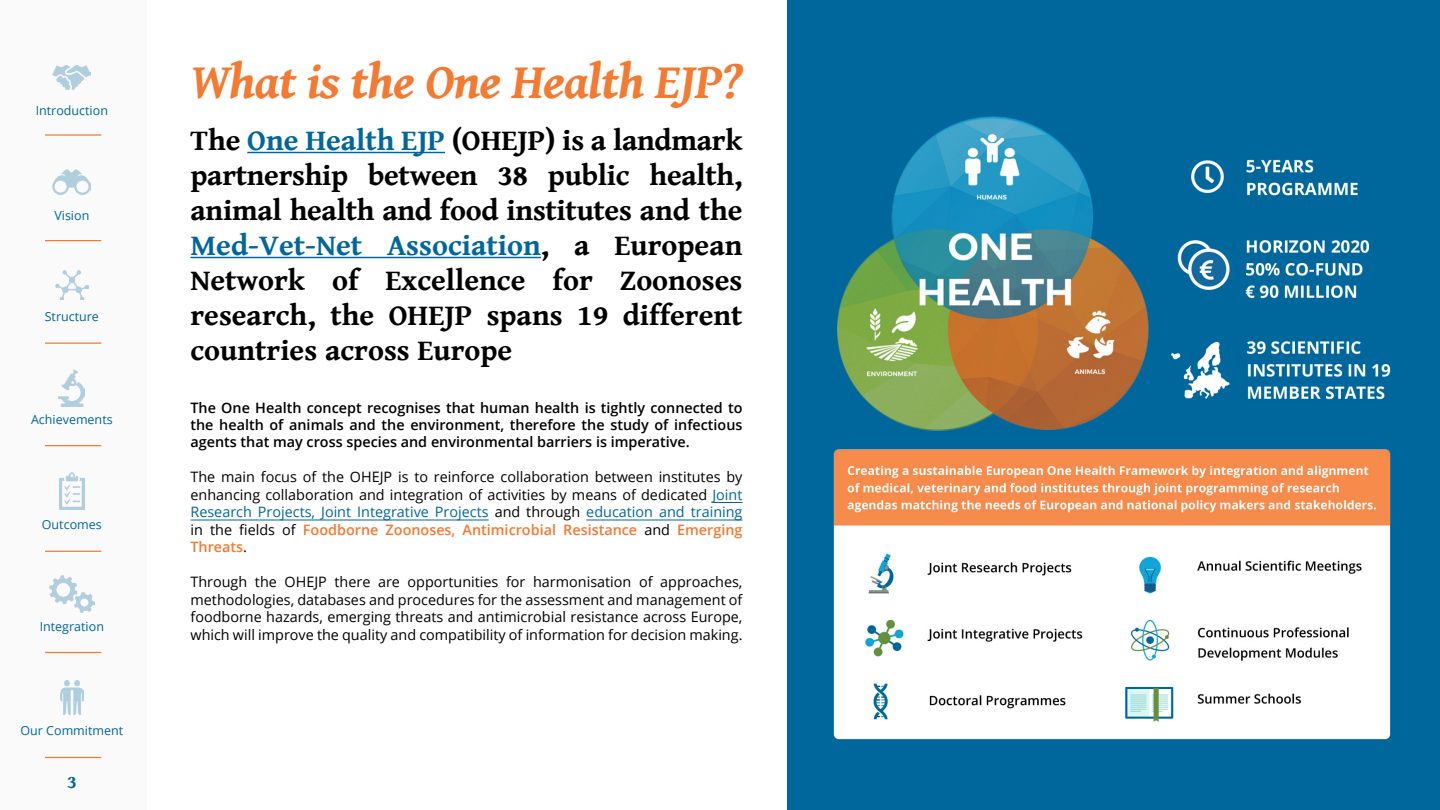
<style>
.page{position:relative;width:1440px;height:810px;background:#fff}
.page>*{position:absolute;margin:0;border:0;box-sizing:border-box;transform-origin:0 0}
.t1{font:italic 700 50px "Gentium Book Basic";letter-spacing:-.015em;color:#f47931}
.t2{font:700 30px/35px "Gentium Book Basic";color:#000;text-align:justify}
.t3{font:700 18.75px "Gentium Book Basic";color:#00679c}
.t4{font:14.38px/17.5px "Open Sans";color:#000;text-align:justify}
.t5{font:600 14.38px/17.5px "Open Sans";color:#000;text-align:justify}
.t6{font:12.5px "Open Sans";color:#00679c}
.s1{color:#00679c}
.s2{font-weight:600;color:#f47931}
</style>
<div class="page">
<div style="left:0;top:0;width:146px;height:810px;background:#fafafa"></div>
<img style="left:53px;top:65px;width:38px;height:24px">
<img style="left:53px;top:169px;width:38px;height:26px">
<img style="left:56px;top:270px;width:32px;height:30px">
<img style="left:59px;top:370px;width:26px;height:37px">
<img style="left:59px;top:473px;width:26px;height:37px">
<img style="left:50px;top:576px;width:44px;height:37px">
<img style="left:61px;top:680px;width:22px;height:35px">
<hr style="left:247px;top:152px;width:198px;height:1px;background:#00679c">
<hr style="left:190px;top:257px;width:351px;height:1px;background:#00679c">
<hr style="left:712px;top:502px;width:30px;height:1px;background:#00679c">
<hr style="left:190px;top:520px;width:299px;height:1px;background:#00679c">
<hr style="left:586px;top:520px;width:157px;height:1px;background:#00679c">
<div style="left:788px;top:0;width:652px;height:810px;background:#00679c"></div>
<img style="left:833px;top:116px;width:558px;height:624px">
<hr style="left:45px;top:134px;width:56px;height:2px;background:#f47931">
<hr style="left:45px;top:240px;width:56px;height:1px;background:#f47931">
<hr style="left:45px;top:342px;width:56px;height:2px;background:#f47931">
<hr style="left:45px;top:445px;width:56px;height:1px;background:#f47931">
<hr style="left:45px;top:551px;width:56px;height:1px;background:#f47931">
<hr style="left:45px;top:652px;width:56px;height:1px;background:#f47931">
<hr style="left:45px;top:757px;width:56px;height:1px;background:#f47931">
<p class="t6" style="left:36px;top:101px;width:74px">Introduction</p>
<p class="t6" style="left:54px;top:206px;width:36px">Vision</p>
<p class="t6" style="left:45px;top:308px;width:56px">Structure</p>
<p class="t6" style="left:31px;top:411px;width:83px">Achievements</p>
<p class="t6" style="left:42px;top:516px;width:61px">Outcomes</p>
<p class="t6" style="left:40px;top:618px;width:66px">Integration</p>
<p class="t6" style="left:21px;top:722px;width:104px">Our Commitment</p>
<h3 class="t3" style="left:67px;top:768px;width:11px">3</h3>
<h1 class="t1" style="left:190px;top:43px;width:554px">What is the One Health EJP?</h1>
<p class="t2" style="left:190px;top:122px;width:554px">The <span class="s1">One Health EJP</span> (OHEJP) is a landmark partnership between 38 public health, animal health and food institutes and the <span class="s1">Med-Vet-Net Association</span>, a European Network of Excellence for Zoonoses research, the OHEJP spans 19 different countries across Europe</p>
<p class="t5" style="left:190px;top:398px;width:554px">The One Health concept recognises that human health is tightly connected to the health of animals and the environment, therefore the study of infectious agents that may cross species and environmental barriers is imperative.</p>
<p class="t4" style="left:190px;top:468px;width:554px">The main focus of the OHEJP is to reinforce collaboration between institutes by enhancing collaboration and integration of activities by means of dedicated <span class="s1">Joint Research Projects, Joint Integrative Projects</span> and through <span class="s1">education and training </span>in the fields of <span class="s2">Foodborne Zoonoses, Antimicrobial Resistance</span> and <span class="s2">Emerging Threats</span>.</p>
<p class="t4" style="left:190px;top:573px;width:554px">Through the OHEJP there are opportunities for harmonisation of approaches, methodologies, databases and procedures for the assessment and management of foodborne hazards, emerging threats and antimicrobial resistance across Europe, which will improve the quality and compatibility of information for decision making.</p>
</div>
